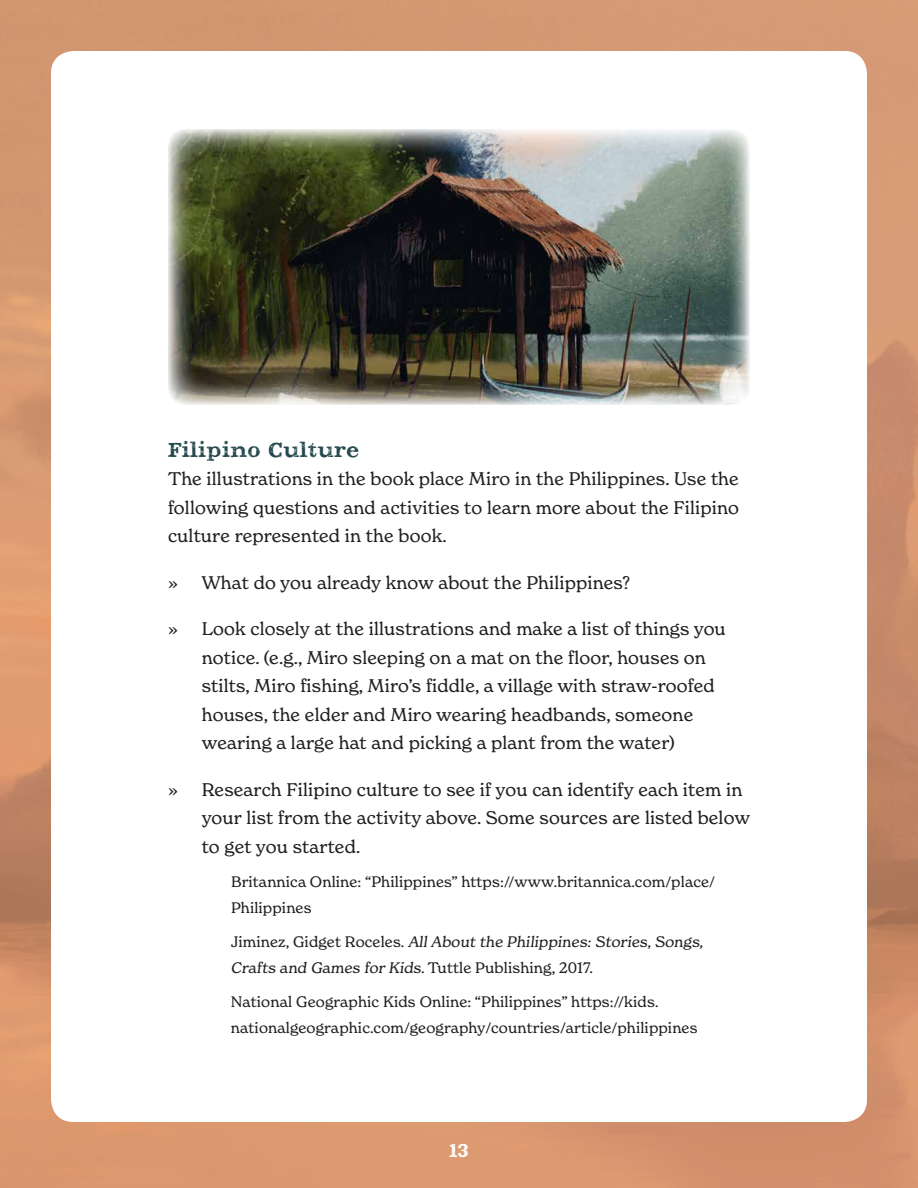
<style>
.page{position:relative;width:918px;height:1188px;background:#fff}
.page>*{position:absolute;margin:0;border:0;box-sizing:border-box;transform-origin:0 0}
.t1{font:19.5px "Zapatista";letter-spacing:.02em;color:#24484d}
.t2{font:18px/28.5px "New Spirit";letter-spacing:.01em;color:#231f20}
.t3{font:18px "Zapatista";color:#fff}
.t4{font:15px/25.5px "New Spirit";letter-spacing:.01em;color:#231f20}
</style>
<div class="page">
<img style="left:0;top:84px;width:918px;height:1104px">
<div style="left:0;top:0;width:918px;height:84px;background:#d49972"></div>
<div style="left:51px;top:51px;width:816px;height:1071px;background:#fff;border-radius:22px"></div>
<img style="left:168px;top:129px;width:582px;height:276px">
<p class="t1" style="left:168px;top:437px;width:193px">Filipino Culture</p>
<p class="t2" style="left:168px;top:464px;width:573px;text-align:justify">The illustrations in the book place Miro in the Philippines. Use the following questions and activities to learn more about the Filipino culture represented in the book.</p>
<p class="t2" style="left:168px;top:568px;width:464px">» What do you already know about the Philippines?</p>
<p class="t2" style="left:202px;top:614px;width:526px;text-indent:-34px">» Look closely at the illustrations and make a list of things you notice. (e.g., Miro sleeping on a mat on the floor, houses on stilts, Miro fishing, Miro’s fiddle, a village with straw-roofed houses, the elder and Miro wearing headbands, someone wearing a large hat and picking a plant from the water)</p>
<p class="t2" style="left:202px;top:775px;width:550px;text-indent:-34px">» Research Filipino culture to see if you can identify each item in your list from the activity above. Some sources are listed below to get you started.</p>
<p class="t4" style="left:231px;top:869px;width:486px">Britannica Online: “Philippines” https://www.britannica.com/place/<br>Philippines</p>
<p class="t4" style="left:231px;top:929px;width:476px">J i m i n e z , G i d g e t R o c e l e s . All About the Philippines: Stories, Songs,<br>Crafts and Games for Kids. Tuttle Publishing, 2017.</p>
<p class="t4" style="left:231px;top:989px;width:468px">National Geographic Kids Online: “Philippines” https://kids. nationalgeographic.com/geography/countries/article/philippines</p>
<p class="t3" style="left:449px;top:1139px;width:21px">13</p>
</div>
